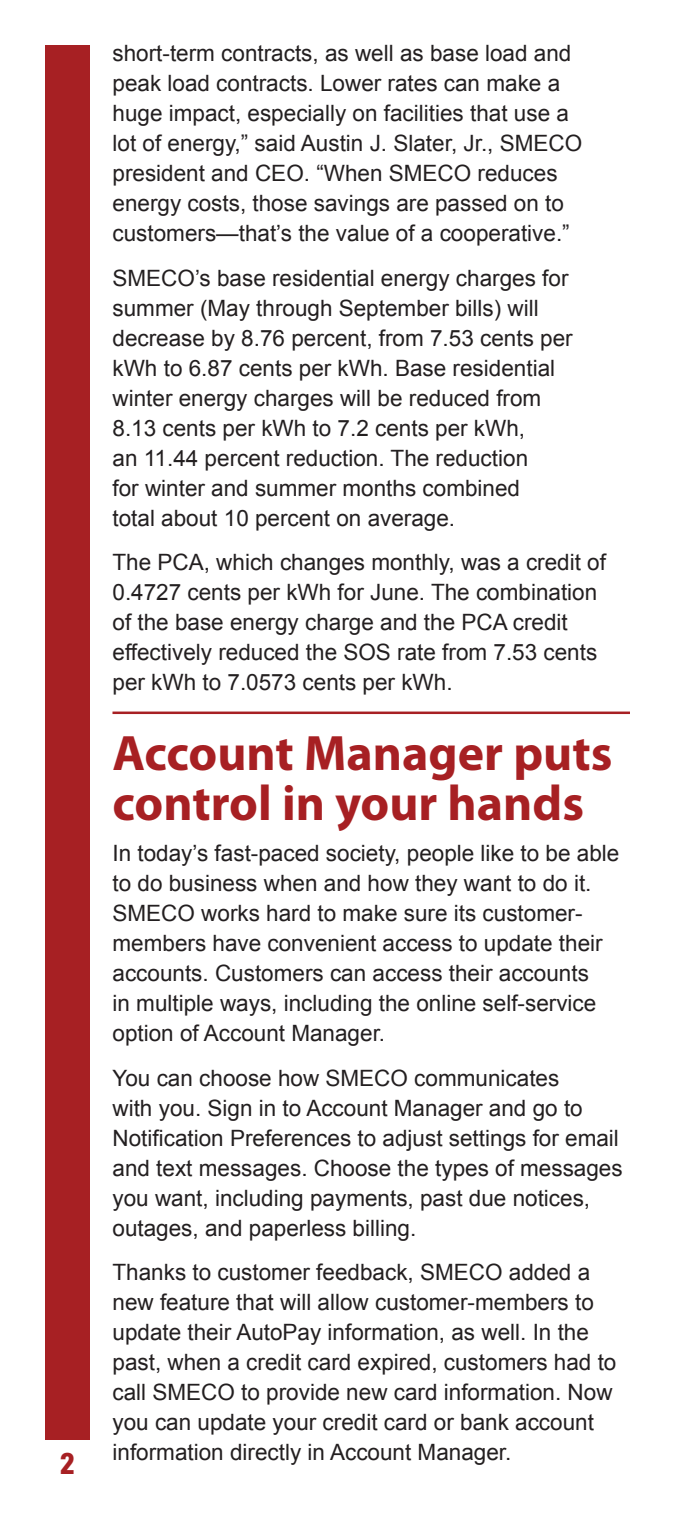
<style>
.page{position:relative;width:675px;height:1530px;background:#fff}
.page>*{position:absolute;margin:0;border:0;box-sizing:border-box;transform-origin:0 0}
.Interior_Head{font:700 50px/50px "Myriad Pro";color:#a72023}
.t1{font:700 30px "Helsinki";color:#a72023}
.Body{font:22.5px/30px "Arial";color:#231f20}
</style>
<div class="page">
<div style="left:45px;top:45px;width:45px;height:1395px;background:#a72023"></div>
<hr style="left:112px;top:712px;width:518px;height:2px;background:#a72023">
<p class="t1" style="left:60px;top:1446px;width:16px">2</p>
<p class="Body" style="left:112px;top:39px;width:471px">short-term contracts, as well as base load and peak load contracts. Lower rates can make a huge impact, especially on facilities that use a lot of energy,” said Austin J. Slater, Jr., SMECO president and CEO. “When SMECO reduces energy costs, those savings are passed on to customers—that’s the value of a cooperative.”</p>
<p class="Body" style="left:112px;top:263px;width:462px">SMECO’s base residential energy charges for summer (May through September bills) will decrease by 8.76 percent, from 7.53 cents per kWh to 6.87 cents per kWh. Base residential winter energy charges will be reduced from 8.13 cents per kWh to 7.2 cents per kWh,<br>an 11.44 percent reduction. The reduction<br>for winter and summer months combined<br>total about 10 percent on average.</p>
<p class="Body" style="left:112px;top:548px;width:495px">The PCA, which changes monthly, was a credit of 0.4727 cents per kWh for June. The combination of the base energy charge and the PCA credit effectively reduced the SOS rate from 7.53 cents per kWh to 7.0573 cents per kWh.</p>
<p class="Interior_Head" style="left:112px;top:727px;width:501px">Account Manager puts control in your hands</p>
<p class="Body" style="left:112px;top:839px;width:508px">In today’s fast-paced society, people like to be able to do business when and how they want to do it.<br>SMECO works hard to make sure its customer&shy;members have convenient access to update their accounts. Customers can access their accounts<br>in multiple ways, including the online self-service option of Account Manager.</p>
<p class="Body" style="left:112px;top:1063px;width:512px">You can choose how SMECO communicates<br>with you. Sign in to Account Manager and go to Notification Preferences to adjust settings for email and text messages. Choose the types of messages you want, including payments, past due notices, outages, and paperless billing.</p>
<p class="Body" style="left:112px;top:1257px;width:505px">Thanks to customer feedback, SMECO added a new feature that will allow customer-members to update their AutoPay information, as well. In the past, when a credit card expired, customers had to call SMECO to provide new card information. Now you can update your credit card or bank account information directly in Account Manager.</p>
</div>
